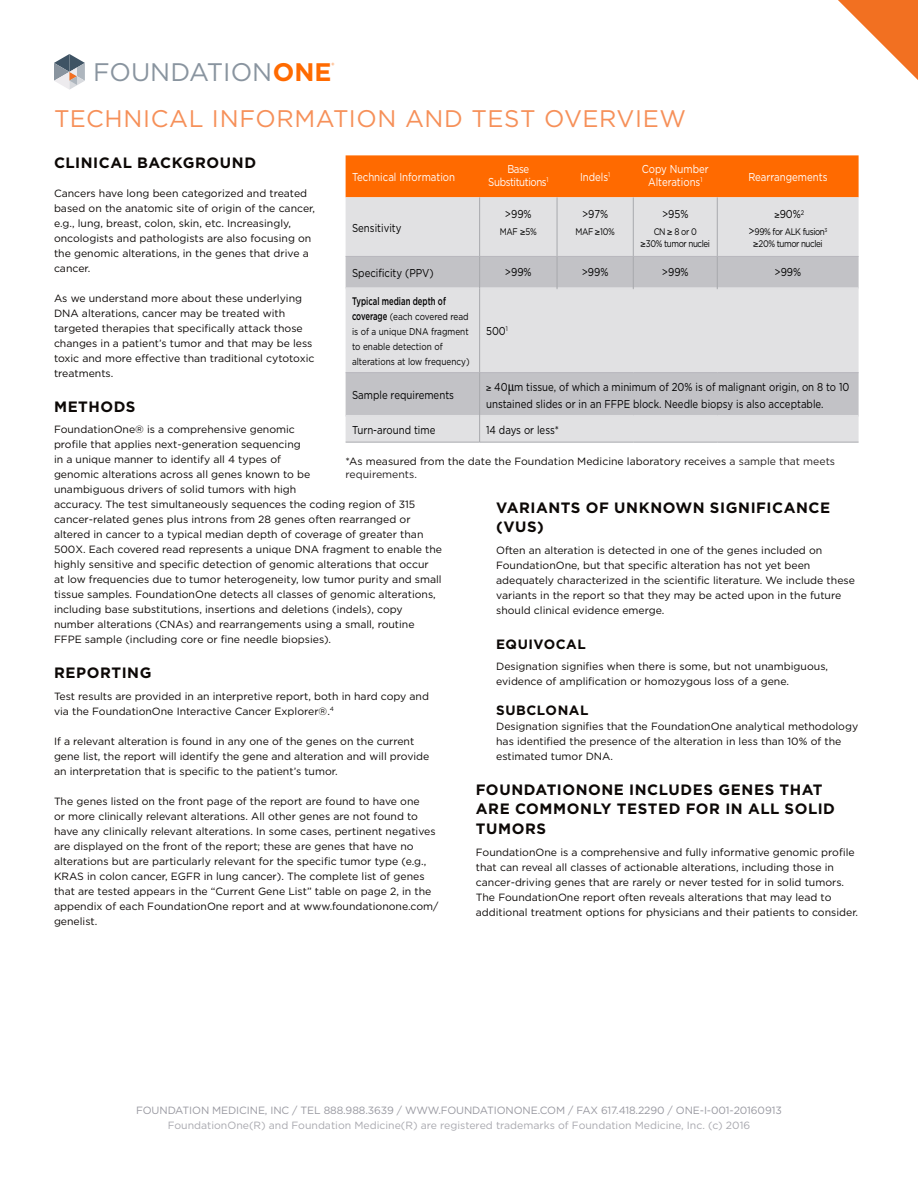
<style>
.page{position:relative;width:918px;height:1188px;background:#fff}
.page>*{position:absolute;margin:0;border:0;box-sizing:border-box;transform-origin:0 0}
.t1{font:25.35px "Gotham";color:#89949f}
.t2{font:24px "Gotham";letter-spacing:.025em;color:#f69059}
.t3{font:700 15px/19.5px "Gotham";letter-spacing:.04em;color:#0c0806}
.t4{font:700 13.5px "Gotham";letter-spacing:.04em;color:#0c0806}
.t5{font:11.4px/17.1px "Gotham";color:#000;scale:.85 1}
.t6{font:11.4px/13.4px "Gotham";color:#fff;text-align:center;scale:.85 1}
.t7{font:11.4px/13.4px "Gotham";letter-spacing:-.04em;color:#fff;text-align:center;scale:.85 1}
.t8{font:500 10.95px "Gotham";color:#000;scale:.7 1}
.t9{font:10.5px/15px "Gotham";color:#0c0806}
.t10{font:10.5px "Gotham";letter-spacing:-.01em;color:#9898a0}
.t11{font:10.5px "Gotham";color:#a8a8ae}
.t12{font:9.75px/15px "Gotham";color:#000;scale:.85 1}
.t13{font:9.6px/11.4px "Gotham";letter-spacing:-.05em;color:#000;text-align:center;scale:.85 1}
.t14{font:7.35px "Gotham";color:#ff6a00}
.s1{font-weight:700;color:#ff6a00}
.s2{font-size:11.4px}
.s3{font-weight:500;font-size:10.95px}
.s4{font-family:"Minion Pro";font-size:15px}
.s5{color:#231f20}
</style>
<div class="page">
<svg style="left:346px;top:155px;width:513px;height:288px;background:#ddc7ba"></svg>
<hr style="left:346px;top:442px;width:133px;height:1px;background:#a8a9ad">
<hr style="left:480px;top:442px;width:77px;height:1px;background:#a8a9ad">
<hr style="left:557px;top:442px;width:76px;height:1px;background:#a8a9ad">
<hr style="left:633px;top:442px;width:84px;height:1px;background:#a8a9ad">
<hr style="left:717px;top:442px;width:142px;height:1px;background:#a8a9ad">
<svg style="left:838px;top:0;width:80px;height:80px"></svg>
<svg style="left:54px;top:54px;width:31px;height:36px"></svg>
<h1 class="t1" style="left:93px;top:55px;width:240px">FOUNDATION<span class="s1">ONE</span></h1>
<p class="t14" style="left:332px;top:61px;width:4px">®</p>
<h2 class="t2" style="left:54px;top:105px;width:634px">TECHNICAL INFORMATION AND TEST OVERVIEW</h2>
<h3 class="t3" style="left:54px;top:152px;width:204px">CLINICAL BACKGROUND</h3>
<p class="t9" style="left:54px;top:186px;width:263px">Cancers have long been categorized and treated based on the anatomic site of origin of the cancer, e.g., lung, breast, colon, skin, etc. Increasingly, oncologists and pathologists are also focusing on the genomic alterations, in the genes that drive a cancer.</p>
<p class="t9" style="left:54px;top:291px;width:262px">As we understand more about these underlying DNA alterations, cancer may be treated with targeted therapies that specifically attack those changes in a patient’s tumor and that may be less toxic and more effective than traditional cytotoxic treatments.</p>
<h3 class="t3" style="left:54px;top:396px;width:83px">METHODS</h3>
<p class="t9" style="left:54px;top:422px;width:390px">FoundationOne® is a comprehensive genomic<br>profile that applies next-generation sequencing<br>in a unique manner to identify all 4 types of<br>genomic alterations across all genes known to be<br>unambiguous drivers of solid tumors with high<br>accuracy. The test simultaneously sequences the coding region of 315 cancer-related genes plus introns from 28 genes often rearranged or altered in cancer to a typical median depth of coverage of greater than 500X. Each covered read represents a unique DNA fragment to enable the highly sensitive and specific detection of genomic alterations that occur<br>at low frequencies due to tumor heterogeneity, low tumor purity and small tissue samples. FoundationOne detects all classes of genomic alterations, including base substitutions, insertions and deletions (indels), copy number alterations (CNAs) and rearrangements using a small, routine FFPE sample (including core or fine needle biopsies).</p>
<h3 class="t3" style="left:54px;top:662px;width:99px">REPORTING</h3>
<p class="t9" style="left:54px;top:688px;width:377px">Test results are provided in an interpretive report, both in hard copy and via the FoundationOne Interactive Cancer Explorer®.<sup>4</sup></p>
<p class="t9" style="left:54px;top:733px;width:377px">If a relevant alteration is found in any one of the genes on the current gene list, the report will identify the gene and alteration and will provide an interpretation that is specific to the patient’s tumor.</p>
<p class="t9" style="left:54px;top:793px;width:386px">The genes listed on the front page of the report are found to have one<br>or more clinically relevant alterations. All other genes are not found to have any clinically relevant alterations. In some cases, pertinent negatives are displayed on the front of the report; these are genes that have no alterations but are particularly relevant for the specific tumor type (e.g., KRAS in colon cancer, EGFR in lung cancer). The complete list of genes that are tested appears in the “Current Gene List” table on page 2, in the appendix of each FoundationOne report and at www.foundationone.com/ genelist.</p>
<p class="t6" style="left:352px;top:170px;width:123px">Technical Information</p>
<p class="t7" style="left:488px;top:162px;width:72px">Base<br>Substitutions<sup>1</sup></p>
<p class="t6" style="left:580px;top:170px;width:37px">Indels<sup>1</sup></p>
<p class="t6" style="left:642px;top:162px;width:80px">Copy Number<br>Alterations<sup>1</sup></p>
<p class="t6" style="left:748px;top:170px;width:95px">Rearrangements</p>
<p class="t5" style="left:352px;top:219px;width:60px">Sensitivity</p>
<p class="t5" style="left:774px;top:206px;width:37px">≥90%<sup>2</sup></p>
<p class="t13" style="left:748px;top:226px;width:94px"><span class="s2">&gt;</span>99% for ALK fusion<sup>3 </sup>≥20% tumor nuclei</p>
<p class="t5" style="left:505px;top:206px;width:33px">&gt;99%</p>
<p class="t13" style="left:500px;top:226px;width:45px">MAF ≥5%</p>
<p class="t5" style="left:582px;top:206px;width:32px">&gt;97%</p>
<p class="t13" style="left:575px;top:226px;width:48px">MAF ≥10%</p>
<p class="t5" style="left:662px;top:206px;width:33px">&gt;95%</p>
<p class="t13" style="left:641px;top:226px;width:83px">CN ≥ 8 or 0<br>≥30% tumor nuclei</p>
<p class="t5" style="left:352px;top:264px;width:98px">Specificity (PPV)</p>
<p class="t5" style="left:505px;top:263px;width:33px">&gt;99%</p>
<p class="t5" style="left:582px;top:263px;width:33px">&gt;99%</p>
<p class="t5" style="left:662px;top:263px;width:33px">&gt;99%</p>
<p class="t5" style="left:775px;top:263px;width:33px">&gt;99%</p>
<p class="t8" style="left:352px;top:295px;width:136px">Typical median depth of</p>
<p class="t12" style="left:352px;top:309px;width:140px"><span class="s3">coverage</span> (each covered read is of a unique DNA fragment to enable detection of alterations at low frequency)</p>
<p class="t5" style="left:486px;top:322px;width:27px">500<sup>1</sup></p>
<p class="t5" style="left:352px;top:386px;width:122px">Sample requirements</p>
<p class="t5" style="left:486px;top:378px;width:429px">≥ 40<span class="s4">µ</span>m tissue, of which a minimum of 20% is of malignant origin, on 8 to 10 unstained slides or in an FFPE block. Needle biopsy is also acceptable.</p>
<p class="t5" style="left:352px;top:421px;width:100px">Turn-around time</p>
<p class="t5" style="left:486px;top:421px;width:87px">14 days or less*</p>
<p class="t9" style="left:346px;top:455px;width:491px;line-height:12.6px">*As measured from the date the Foundation Medicine laboratory receives <span class="s5">a sample that meets requirements.</span></p>
<h3 class="t3" style="left:496px;top:497px;width:336px">VARIANTS OF UNKNOWN SIGNIFICANCE (VUS)</h3>
<p class="t9" style="left:496px;top:543px;width:360px">Often an alteration is detected in one of the genes included on FoundationOne, but that specific alteration has not yet been adequately characterized in the scientific literature. We include these variants in the report so that they may be acted upon in the future should clinical evidence emerge.</p>
<p class="t4" style="left:496px;top:636px;width:91px">EQUIVOCAL</p>
<p class="t9" style="left:496px;top:659px;width:334px">Designation signifies when there is some, but not unambiguous, evidence of amplification or homozygous loss of a gene.</p>
<p class="t4" style="left:496px;top:703px;width:94px">SUBCLONAL</p>
<p class="t9" style="left:496px;top:719px;width:364px">Designation signifies that the FoundationOne analytical methodology has identified the presence of the alteration in less than 10% of the estimated tumor DNA.</p>
<h3 class="t3" style="left:476px;top:779px;width:361px">FOUNDATIONONE INCLUDES GENES THAT<br>ARE COMMONLY TESTED FOR IN ALL SOLID<br>TUMORS</h3>
<p class="t9" style="left:476px;top:844px;width:384px">FoundationOne is a comprehensive and fully informative genomic profile that can reveal all classes of actionable alterations, including those in cancer-driving genes that are rarely or never tested for in solid tumors.<br>The FoundationOne report often reveals alterations that may lead to additional treatment options for physicians and their patients to consider.</p>
<p class="t10" style="left:136px;top:1104px;width:647px">FOUNDATION MEDICINE, INC / TEL 888.988.3639 / WWW.FOUNDATIONONE.COM / FAX 617.418.2290 / ONE-I-001-20160913</p>
<p class="t11" style="left:168px;top:1119px;width:584px">FoundationOne(R) and Foundation Medicine(R) are registered trademarks of Foundation Medicine, Inc. (c) 2016</p>
</div>
